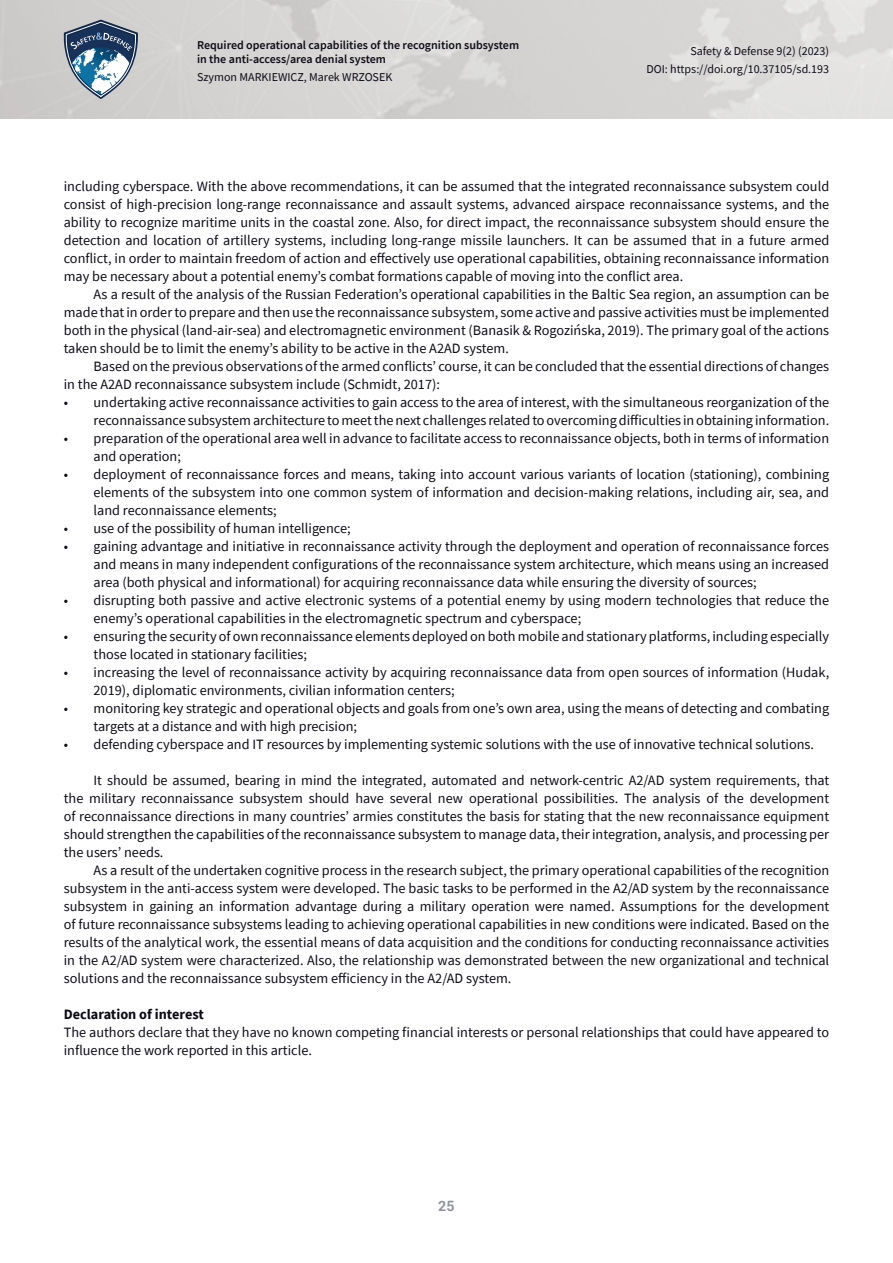
<style>
.page{position:relative;width:893px;height:1263px;background:#fff}
.page>*{position:absolute;margin:0;border:0;box-sizing:border-box;transform-origin:0 0}
.t1{font:14.25px/18px "Source Sans Pro";color:#0e0c15}
.t2{font:700 14.25px "Source Sans Pro";color:#0e0c15}
.t3{font:700 14.25px "Roboto";color:#919598}
.t4{font:600 12px/14.4px "Source Sans Pro";color:#0e0c15}
.t5{font:12px/18px "Source Sans Pro";color:#0e0c15;text-align:right}
</style>
<div class="page">
<svg style="left:64px;top:20px;width:74px;height:79px;background:#8093a7"></svg>
<p class="t4" style="left:197px;top:37px;width:324px">Required operational capabilities of the recognition subsystem in the anti-access/area denial system</p>
<p class="t5" style="left:197px;top:68px;width:197px">Szymon MARKIEWICZ, Marek WRZOSEK</p>
<p class="t5" style="left:646px;top:42px;width:184px">Safety &amp; Defense 9(2) (2023)<br>DOI: https://doi.org/10.37105/sd.193</p>
<p class="t1" style="left:64px;top:177px;width:767px;text-align:justify">including cyberspace. With the above recommendations, it can be assumed that the integrated reconnaissance subsystem could consist of high-precision long-range reconnaissance and assault systems, advanced airspace reconnaissance systems, and the ability to recognize maritime units in the coastal zone. Also, for direct impact, the reconnaissance subsystem should ensure the detection and location of artillery systems, including long-range missile launchers. It can be assumed that in a future armed conflict, in order to maintain freedom of action and effectively use operational capabilities, obtaining reconnaissance information may be necessary about a potential enemy’s combat formations capable of moving into the conflict area.</p>
<p class="t1" style="left:64px;top:285px;width:767px;text-align:justify;text-indent:30px">As a result of the analysis of the Russian Federation’s operational capabilities in the Baltic Sea region, an assumption can be made that in order to prepare and then use the reconnaissance subsystem, some active and passive activities must be implemented both in the physical (land-air-sea) and electromagnetic environment (Banasik &amp; Rogozińska, 2019). The primary goal of the actions taken should be to limit the enemy’s ability to be active in the A2AD system.</p>
<p class="t1" style="left:64px;top:357px;width:767px;text-indent:30px">Based on the previous observations of the armed conflicts’ course, it can be concluded that the essential directions of changes in the A2AD reconnaissance subsystem include (Schmidt, 2017):</p>
<p class="t1" style="left:64px;top:393px;width:767px;text-align:right">• undertaking active reconnaissance activities to gain access to the area of interest, with the simultaneous reorganization of the reconnaissance subsystem architecture to meet the next challenges related to overcoming difficulties in obtaining information.</p>
<p class="t1" style="left:94px;top:429px;width:737px;text-indent:-30px">• preparation of the operational area well in advance to facilitate access to reconnaissance objects, both in terms of information and operation;</p>
<p class="t1" style="left:94px;top:465px;width:737px;text-align:justify;text-indent:-30px">• deployment of reconnaissance forces and means, taking into account various variants of location (stationing), combining elements of the subsystem into one common system of information and decision-making relations, including air, sea, and land reconnaissance elements;</p>
<p class="t1" style="left:64px;top:519px;width:288px">• use of the possibility of human intelligence;</p>
<p class="t1" style="left:94px;top:537px;width:737px;text-align:justify;text-indent:-30px">• gaining advantage and initiative in reconnaissance activity through the deployment and operation of reconnaissance forces and means in many independent configurations of the reconnaissance system architecture, which means using an increased area (both physical and informational) for acquiring reconnaissance data while ensuring the diversity of sources;</p>
<p class="t1" style="left:94px;top:591px;width:737px;text-indent:-30px">• disrupting both passive and active electronic systems of a potential enemy by using modern technologies that reduce the enemy’s operational capabilities in the electromagnetic spectrum and cyberspace;</p>
<p class="t1" style="left:94px;top:627px;width:737px;text-indent:-30px">• ensuring the security of own reconnaissance elements deployed on both mobile and stationary platforms, including especially those located in stationary facilities;</p>
<p class="t1" style="left:94px;top:663px;width:737px;text-indent:-30px">• increasing the level of reconnaissance activity by acquiring reconnaissance data from open sources of information (Hudak,<br>2019), diplomatic environments, civilian information centers;</p>
<p class="t1" style="left:94px;top:699px;width:737px;text-indent:-30px">• monitoring key strategic and operational objects and goals from one’s own area, using the means of detecting and combating targets at a distance and with high precision;</p>
<p class="t1" style="left:64px;top:735px;width:752px">• defending cyberspace and IT resources by implementing systemic solutions with the use of innovative technical solutions.</p>
<p class="t1" style="left:64px;top:771px;width:767px;text-align:justify;text-indent:30px">It should be assumed, bearing in mind the integrated, automated and network-centric A2/AD system requirements, that the military reconnaissance subsystem should have several new operational possibilities. The analysis of the development of reconnaissance directions in many countries’ armies constitutes the basis for stating that the new reconnaissance equipment should strengthen the capabilities of the reconnaissance subsystem to manage data, their integration, analysis, and processing per the users’ needs.</p>
<p class="t1" style="left:64px;top:861px;width:767px;text-align:justify;text-indent:30px">As a result of the undertaken cognitive process in the research subject, the primary operational capabilities of the recognition subsystem in the anti-access system were developed. The basic tasks to be performed in the A2/AD system by the reconnaissance subsystem in gaining an information advantage during a military operation were named. Assumptions for the development of future reconnaissance subsystems leading to achieving operational capabilities in new conditions were indicated. Based on the results of the analytical work, the essential means of data acquisition and the conditions for conducting reconnaissance activities in the A2/AD system were characterized. Also, the relationship was demonstrated between the new organizational and technical solutions and the reconnaissance subsystem efficiency in the A2/AD system.</p>
<p class="t2" style="left:64px;top:1004px;width:142px">Declaration of interest</p>
<p class="t1" style="left:64px;top:1023px;width:767px">The authors declare that they have no known competing financial interests or personal relationships that could have appeared to influence the work reported in this article.</p>
<p class="t3" style="left:438px;top:1196px;width:18px">25</p>
</div>
